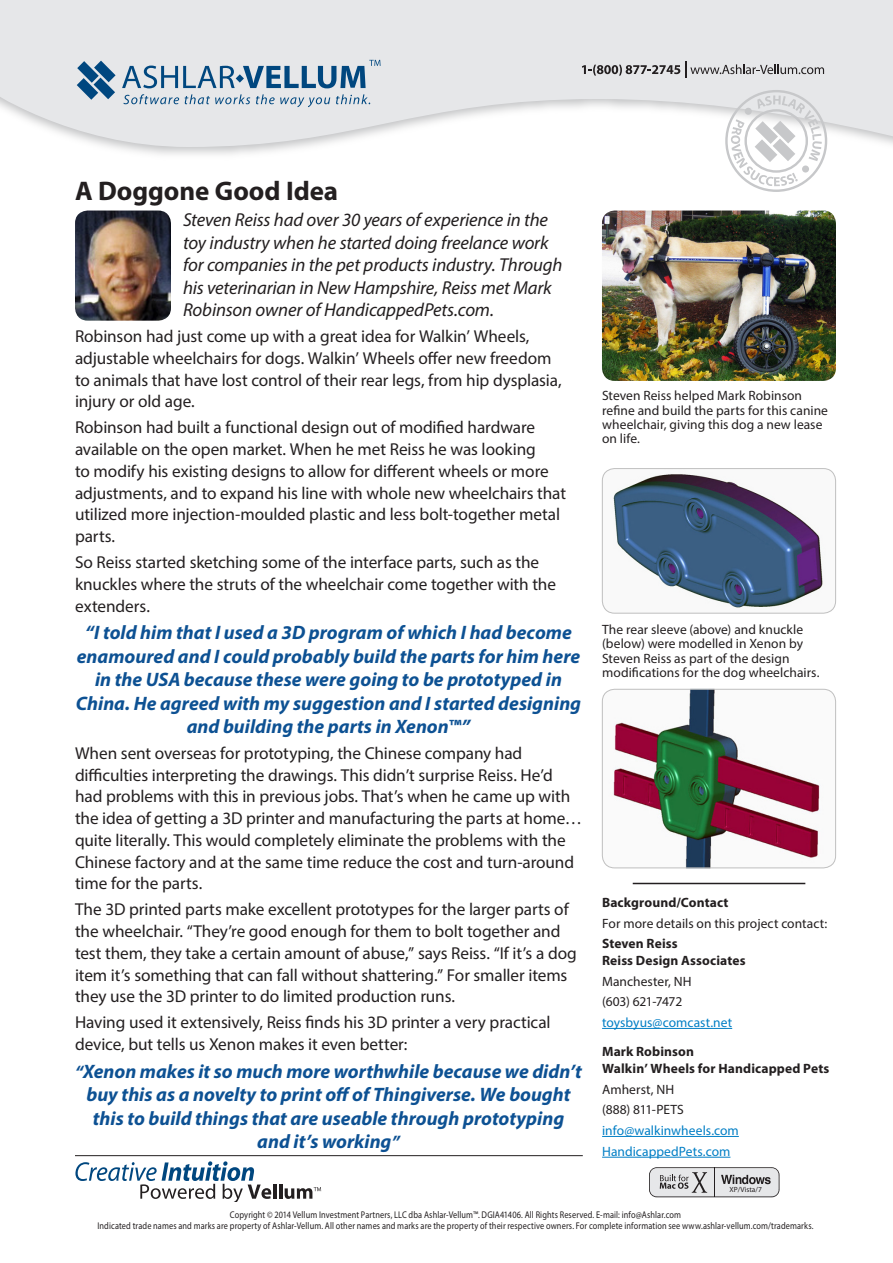
<style>
.page{position:relative;width:893px;height:1263px;background:#fff}
.page>*{position:absolute;margin:0;border:0;box-sizing:border-box;transform-origin:0 0}
.Article_head{font:700 27px "Myriad Pro";color:#231f20}
.Article_quote{font:italic 700 19.5px/23.4px "Myriad Pro";color:#0d5193;text-align:center}
.Article_1st_paragrap{font:italic 18.75px/22.5px "Myriad Pro";letter-spacing:-.01em;color:#231f20}
.Article_1st_paragrap-2{font:17.25px/21.8px "Myriad Pro";letter-spacing:-.005em;color:#231f20}
.Caption_contact_info{font:13.5px/14.2px "Myriad Pro";letter-spacing:.005em;color:#231f20}
.Caption_contact_info-2{font:700 13.5px/16.5px "Myriad Pro";letter-spacing:.01em;color:#231f20}
.Caption_contact_info-3{font:13.5px "Myriad Pro";letter-spacing:.005em;color:#007ec5}
.Caption_contact_info-4{font:13.5px "Myriad Pro";letter-spacing:-.015em;color:#231f20}
.Cue{font:9.75px "Myriad Pro";letter-spacing:.015em;color:#231f20;scale:.85 1}
.t1{font:7.5px "Myriad";color:#231f20}
.s1{font-size:18px}
</style>
<div class="page">
<svg style="left:0;top:0;width:893px;height:152px;fill:#e6e7e9"></svg>
<svg style="left:123px;top:94px;width:56px;height:10px"></svg>
<svg style="left:185px;top:94px;width:65px;height:10px"></svg>
<svg style="left:256px;top:94px;width:74px;height:13px"></svg>
<svg style="left:336px;top:94px;width:34px;height:10px"></svg>
<svg style="left:77px;top:61px;width:39px;height:39px;background:#6a91b0"></svg>
<svg style="left:122px;top:60px;width:259px;height:28px;background:#9fb6c8"></svg>
<svg style="left:582px;top:62px;width:242px;height:16px;background:#bdbdbf"></svg>
<svg style="left:75px;top:1161px;width:196px;height:41px"></svg>
<hr style="left:273px;top:1184px;width:3px;height:15px;background:#231f20">
<hr style="left:279px;top:1184px;width:3px;height:15px;background:#231f20">
<svg style="left:285px;top:1187px;width:36px;height:12px"></svg>
<svg style="left:649px;top:1167px;width:130px;height:30px;background:#c4c4c6"></svg>
<svg style="left:725px;top:90px;width:102px;height:102px"></svg>
<div style="left:745px;top:108px;width:7px;height:7px;background:#c7c8ca;border-radius:50%"></div>
<div style="left:802px;top:165px;width:7px;height:8px;background:#c7c8ca;border-radius:50%"></div>
<hr style="left:75px;top:1155px;width:508px;height:1px;background:#231f20">
<hr style="left:602px;top:1028px;width:130px;height:1px;background:#007ec5">
<hr style="left:602px;top:1136px;width:137px;height:1px;background:#007ec5">
<hr style="left:602px;top:1157px;width:128px;height:1px;background:#007ec5">
<hr style="left:633px;top:883px;width:172px;height:1px;background:#231f20">
<img style="left:75px;top:211px;width:96px;height:110px">
<img style="left:602px;top:211px;width:234px;height:170px">
<img style="left:602px;top:468px;width:234px;height:145px">
<div style="left:602px;top:468px;width:234px;height:145px;border:1px solid #c0c0c0;border-radius:12px"></div>
<img style="left:602px;top:689px;width:234px;height:179px">
<div style="left:602px;top:689px;width:234px;height:179px;border:1px solid #c0c0c0;border-radius:12px"></div>
<p class="Article_head" style="left:75px;top:173px;width:265px">A Doggone Good Idea</p>
<p class="Article_1st_paragrap" style="left:183px;top:208px;width:381px">Steven Reiss had over 30 years of experience in the toy industry when he started doing freelance work for companies in the pet products industry. Through his veterinarian in New Hampshire, Reiss met Mark Robinson owner of HandicappedPets.com.</p>
<p class="Article_1st_paragrap-2" style="left:75px;top:325px;width:488px">Robinson had just come up with a great idea for Walkin’ Wheels, adjustable wheelchairs for dogs. Walkin’ Wheels offer new freedom to animals that have lost control of their rear legs, from hip dysplasia, injury or old age.</p>
<p class="Article_1st_paragrap-2" style="left:75px;top:416px;width:493px">Robinson had built a functional design out of modified hardware available on the open market. When he met Reiss he was looking<br>to modify his existing designs to allow for different wheels or more adjustments, and to expand his line with whole new wheelchairs that utilized more injection-moulded plastic and less bolt-together metal parts.</p>
<p class="Article_1st_paragrap-2" style="left:75px;top:551px;width:483px">So Reiss started sketching some of the interface parts, such as the knuckles where the struts of the wheelchair come together with the extenders.</p>
<p class="Article_quote" style="left:76px;top:620px;width:507px">“I told him that I used a 3D program of which I had become enamoured and I could probably build the parts for him here in the USA because these were going to be prototyped in China. He agreed with my suggestion and I started designing and building the parts in Xenon™”</p>
<p class="Article_1st_paragrap-2" style="left:75px;top:742px;width:508px">When sent overseas for prototyping, the Chinese company had difficulties interpreting the drawings. This didn’t surprise Reiss. He’d had problems with this in previous jobs. That’s when he came up with the idea of getting a 3D printer and manufacturing the parts at home… quite literally. This would completely eliminate the problems with the Chinese factory and at the same time reduce the cost and turn-around time for the parts.</p>
<p class="Article_1st_paragrap-2" style="left:75px;top:898px;width:503px">The 3D printed parts make excellent prototypes for the larger parts of the wheelchair. “They’re good enough for them to bolt together and test them, they take a certain amount of abuse,” says Reiss. “If it’s a dog item it’s something that can fall without shattering.” For smaller items they use the 3D printer to do limited production runs.</p>
<p class="Article_1st_paragrap-2" style="left:75px;top:1011px;width:477px">Having used it extensively, Reiss finds his 3D printer a very practical device, but tells us Xenon makes it even better:</p>
<p class="Article_quote" style="left:75px;top:1059px;width:508px"><span class="s1">“</span>Xenon makes it so much more worthwhile because we didn’t buy this as a novelty to print off of Thingiverse. We bought this to build things that are useable through prototyping and it’s working<span class="s1">”</span></p>
<p class="Caption_contact_info" style="left:602px;top:388px;width:227px">Steven Reiss helped Mark Robinson refine and build the parts for this canine wheelchair, giving this dog a new lease on life.</p>
<p class="Caption_contact_info" style="left:602px;top:622px;width:219px">The rear sleeve (above) and knuckle (below) were modelled in Xenon by Steven Reiss as part of the design modifications for the dog wheelchairs.</p>
<p class="Caption_contact_info-2" style="left:602px;top:893px;width:128px">Background/Contact</p>
<p class="Caption_contact_info" style="left:602px;top:916px;width:227px">For more details on this project contact:</p>
<p class="Caption_contact_info-2" style="left:602px;top:935px;width:145px">Steven Reiss<br>Reiss Design Associates</p>
<p class="Caption_contact_info" style="left:602px;top:974px;width:91px">Manchester, NH</p>
<p class="Caption_contact_info-4" style="left:602px;top:993px;width:82px">(603) 621-7472</p>
<p class="Caption_contact_info-3" style="left:602px;top:1014px;width:132px">toysbyus@comcast.net</p>
<p class="Caption_contact_info-2" style="left:602px;top:1043px;width:229px">Mark Robinson<br>Walkin’ Wheels for Handicapped Pets</p>
<p class="Caption_contact_info" style="left:602px;top:1082px;width:74px">Amherst, NH</p>
<p class="Caption_contact_info" style="left:602px;top:1102px;width:83px">(888) 811-PETS</p>
<p class="Caption_contact_info-3" style="left:602px;top:1122px;width:138px">info@walkinwheels.com</p>
<p class="Caption_contact_info-3" style="left:602px;top:1143px;width:130px">HandicappedPets.com</p>
<p class="t1" style="left:730px;top:1185px;width:34px">XP/Vista/7</p>
<p class="Cue" style="left:230px;top:1208px;width:532px">Copyright © 2014 Vellum Investment Partners, LLC dba Ashlar-Vellum™. DGIA41406. All Rights Reserved. E-mail: info@Ashlar.com</p>
<p class="Cue" style="left:97px;top:1220px;width:844px">Indicated trade names and marks are property of Ashlar-Vellum. All other names and marks are the property of their respective owners. For complete information see www.ashlar-vellum.com/trademarks.</p>
</div>
